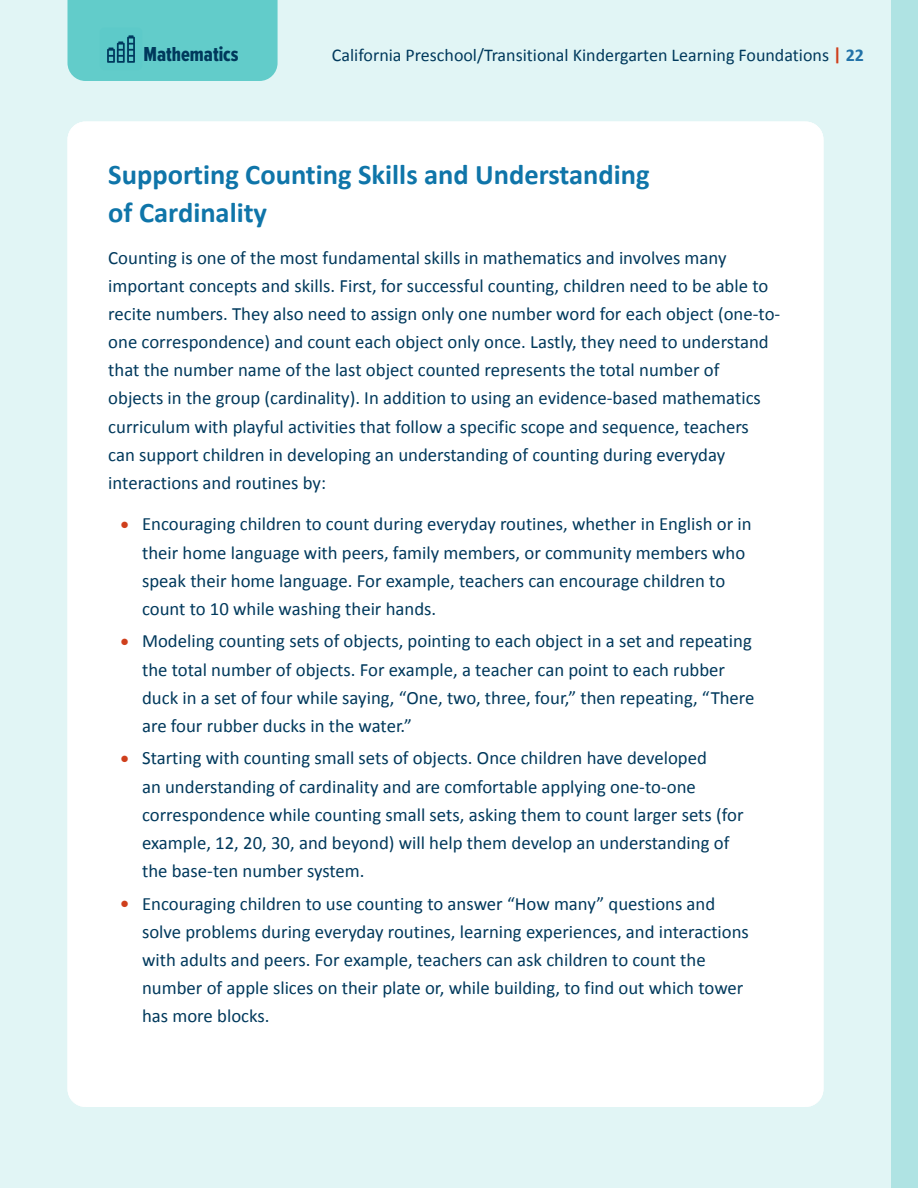
<style>
.page{position:relative;width:918px;height:1188px;background:#fff}
.page>*{position:absolute;margin:0;border:0;box-sizing:border-box;transform-origin:0 0}
.t1{font:700 28.5px/38.5px "Calibri";color:#0f75a9}
.t2{font:21px "Proxima Nova Ex Cn Extrabld";color:#00395c}
.t3{font:18.75px/28.2px "Calibri";color:#00395c}
.t4{font:18px "Calibri";color:#00395c}
.s1{font-weight:700;color:#cf3f1c}
.s2{font-weight:700;color:#2272a8}
.s3{font-family:"Montserrat";font-weight:700;font-size:25.5px;color:#cf3f1c}
</style>
<div class="page">
<div style="left:0;top:0;width:891px;height:1188px;background:#e1f5f5"></div>
<div style="left:891px;top:0;width:27px;height:1188px;background:#afe3e3"></div>
<div style="left:68px;top:0;width:210px;height:81px;background:#62ccca"></div>
<div style="left:68px;top:122px;width:756px;height:985px;background:#fff;border-radius:18px"></div>
<p class="t2" style="left:144px;top:38px;width:96px">Mathematics</p>
<p class="t4" style="left:332px;top:44px;width:534px">California Preschool/Transitional Kindergarten Learning Foundations <span class="s1">|</span> <span class="s2">22</span></p>
<h3 class="t1" style="left:108px;top:154px;width:543px">Supporting Counting Skills and Understanding of Cardinality</h3>
<p class="t3" style="left:108px;top:243px;width:673px">Counting is one of the most fundamental skills in mathematics and involves many important concepts and skills. First, for successful counting, children need to be able to recite numbers. They also need to assign only one number word for each object (one-to&shy;one correspondence) and count each object only once. Lastly, they need to understand that the number name of the last object counted represents the total number of<br>objects in the group (cardinality). In addition to using an evidence-based mathematics curriculum with playful activities that follow a specific scope and sequence, teachers<br>can support children in developing an understanding of counting during everyday interactions and routines by:</p>
<p class="t3" style="left:142px;top:509px;width:611px;text-indent:-22px"><span class="s3">•</span> Encouraging children to count during everyday routines, whether in English or in their home language with peers, family members, or community members who speak their home language. For example, teachers can encourage children to count to 10 while washing their hands.</p>
<p class="t3" style="left:142px;top:626px;width:614px;text-indent:-22px"><span class="s3">•</span> Modeling counting sets of objects, pointing to each object in a set and repeating the total number of objects. For example, a teacher can point to each rubber duck in a set of four while saying, “One, two, three, four,” then repeating, “There are four rubber ducks in the water.”</p>
<p class="t3" style="left:142px;top:743px;width:603px;text-indent:-22px"><span class="s3">•</span> Starting with counting small sets of objects. Once children have developed<br>an understanding of cardinality and are comfortable applying one-to-one correspondence while counting small sets, asking them to count larger sets (for example, 12, 20, 30, and beyond) will help them develop an understanding of the base-ten number system.</p>
<p class="t3" style="left:142px;top:888px;width:608px;text-indent:-22px"><span class="s3">•</span> Encouraging children to use counting to answer “How many” questions and solve problems during everyday routines, learning experiences, and interactions with adults and peers. For example, teachers can ask children to count the number of apple slices on their plate or, while building, to find out which tower has more blocks.</p>
</div>
